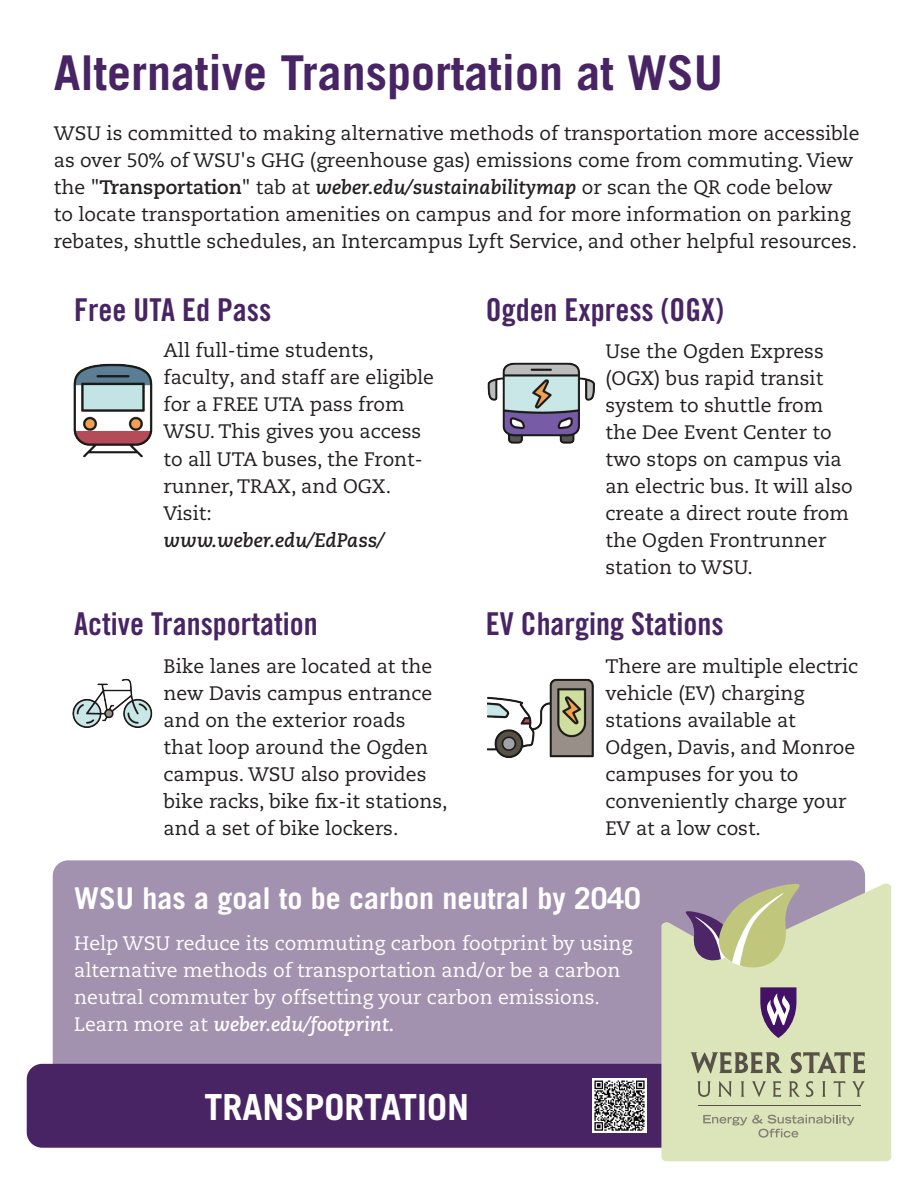
<style>
.page{position:relative;width:918px;height:1188px;background:#fff}
.page>*{position:absolute;margin:0;border:0;box-sizing:border-box;transform-origin:0 0}
.t1{font:700 48px "Trade Gothic LT Std";color:#482464}
.t2{font:700 36px "Trade Gothic LT Std";color:#fff}
.t3{font:31.5px "Trade Gothic LT Std Bd Cn 20";color:#482464}
.t4{font:700 30px "Trade Gothic LT Std";color:#fff}
.t5{font:19.5px/27px "Caecilia LT Pro 55 Roman";color:#231f20}
.t6{font:19.5px/27px "Caecilia LT Pro 55 Roman";color:#fff}
.t7{font:italic 700 19.5px "Caecilia LT Pro 76";color:#fff}
.t8{font:italic 700 19.5px "Caecilia LT Pro 76";color:#231f20}
.s1{font-family:"Caecilia LT Pro 75";font-weight:700}
.s2{font-family:"Caecilia LT Pro 76";font-weight:700;font-style:italic}
.s3{font-family:"Caecilia LT Pro 55 Roman";font-weight:400;font-style:normal}
</style>
<div class="page">
<img style="left:488px;top:362px;width:107px;height:82px">
<img style="left:73px;top:363px;width:80px;height:95px">
<img style="left:488px;top:678px;width:106px;height:80px">
<img style="left:72px;top:678px;width:81px;height:50px">
<div style="left:53px;top:860px;width:812px;height:250px;background:#a391b0;border-radius:15px"></div>
<div style="left:27px;top:1064px;width:716px;height:84px;background:#492464;border-radius:15px"></div>
<svg style="left:661px;top:882px;width:230px;height:279px;fill:#dbe5b9"></svg>
<svg style="left:685px;top:882px;width:116px;height:92px"></svg>
<svg style="left:703px;top:1115px;width:151px;height:23px"></svg>
<hr style="left:699px;top:1105px;width:162px;height:1px;background:#585148">
<svg style="left:760px;top:987px;width:37px;height:51px"></svg>
<svg style="left:691px;top:1052px;width:91px;height:21px"></svg>
<svg style="left:791px;top:1052px;width:74px;height:21px"></svg>
<svg style="left:697px;top:1081px;width:14px;height:16px"></svg>
<svg style="left:718px;top:1081px;width:14px;height:16px"></svg>
<svg style="left:741px;top:1081px;width:3px;height:16px"></svg>
<svg style="left:752px;top:1081px;width:14px;height:16px"></svg>
<svg style="left:773px;top:1081px;width:8px;height:16px"></svg>
<svg style="left:789px;top:1081px;width:11px;height:16px"></svg>
<svg style="left:806px;top:1081px;width:7px;height:16px"></svg>
<svg style="left:822px;top:1081px;width:4px;height:16px"></svg>
<svg style="left:834px;top:1081px;width:11px;height:16px"></svg>
<svg style="left:852px;top:1081px;width:13px;height:16px"></svg>
<img style="left:593px;top:1078px;width:54px;height:54px">
<h1 class="t1" style="left:54px;top:44px;width:671px">Alternative Transportation at WSU</h1>
<p class="t5" style="left:54px;top:119px;width:807px">WSU is committed to making alternative methods of transportation more accessible as over 50% of WSU's GHG (greenhouse gas) emissions come from commuting. View the "<span class="s1">Transportation</span>" tab at <span class="s2">weber.edu/sustainabilitymap</span> or scan the QR code below<br>to locate transportation amenities on campus and for more information on parking rebates, shuttle schedules, an Intercampus Lyft Service, and other helpful resources.</p>
<h3 class="t3" style="left:74px;top:291px;width:199px">Free UTA Ed Pass</h3>
<p class="t5" style="left:164px;top:337px;width:272px">All full-time students, faculty, and staff are eligible for a FREE UTA pass from<br>WSU. This gives you access to all UTA buses, the Front&shy;runner, TRAX, and OGX.<br>Visit:</p>
<p class="t8" style="left:164px;top:527px;width:222px">www.weber.edu/EdPass/</p>
<h3 class="t3" style="left:74px;top:605px;width:245px">Active Transportation</h3>
<p class="t5" style="left:164px;top:653px;width:286px">Bike lanes are located at the new Davis campus entrance and on the exterior roads that loop around the Ogden campus. WSU also provides bike racks, bike fix-it stations, and a set of bike lockers.</p>
<h3 class="t3" style="left:486px;top:291px;width:239px">Ogden Express (OGX)</h3>
<p class="t5" style="left:605px;top:337px;width:249px">Use the Ogden Express (OGX) bus rapid transit system to shuttle from the Dee Event Center to two stops on campus via an electric bus. It will also create a direct route from the Ogden Frontrunner station to WSU.</p>
<h3 class="t3" style="left:486px;top:605px;width:239px">EV Charging Stations</h3>
<p class="t5" style="left:605px;top:653px;width:254px">There are multiple electric vehicle (EV) charging stations available at<br>Odgen, Davis, and Monroe campuses for you to conveniently charge your<br>EV at a low cost.</p>
<h3 class="t4" style="left:74px;top:880px;width:568px">WSU has a goal to be carbon neutral by 2040</h3>
<p class="t6" style="left:74px;top:929px;width:560px">Help WSU reduce its commuting carbon footprint by using alternative methods of transportation and/or be a carbon neutral commuter by offsetting your carbon emissions.</p>
<p class="t7" style="left:74px;top:1011px;width:322px"><span class="s3">Learn more at</span> weber.edu/footprint.</p>
<h2 class="t2" style="left:204px;top:1085px;width:266px">TRANSPORTATION</h2>
</div>
